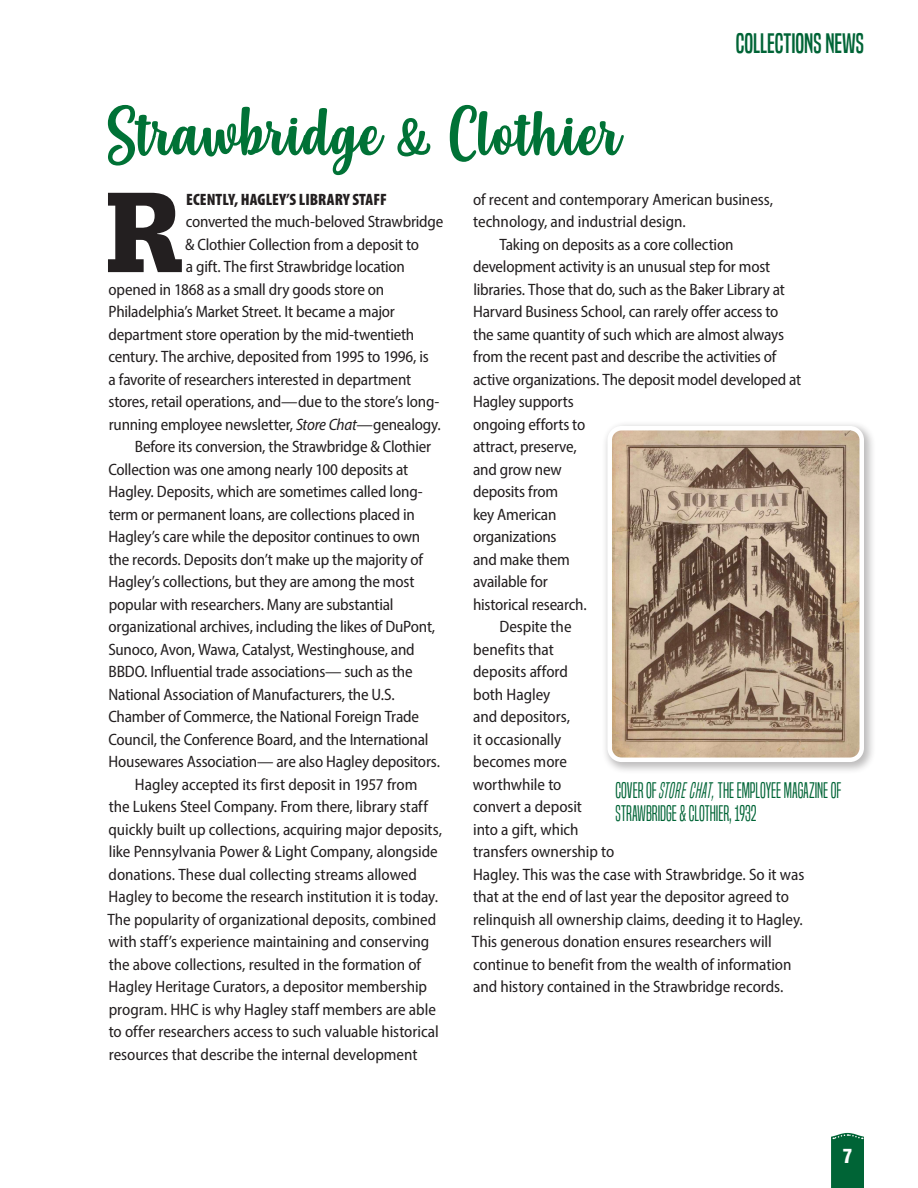
<style>
.page{position:relative;width:918px;height:1188px;background:#fff}
.page>*{position:absolute;margin:0;border:0;box-sizing:border-box;transform-origin:0 0}
.story_text__first_pa{font:900 110.7px "Glypha LT Std";color:#231f20}
.t1{font:62.85px "Misses";letter-spacing:.005em;color:#007236}
.t2{font:26.25px "Built Titling Rg";letter-spacing:-.005em;color:#006436}
.box_2{font:21px/22.5px "Built Titling Lt";letter-spacing:-.005em;color:#006436}
.t3{font:18px "Helvetica Inserat LT Std";color:#fff}
.story_text{font:semi-condensed 16.5px/22.5px "Myriad Pro";letter-spacing:-.01em;color:#231f20}
.story_text__first_pa-2{font:semi-condensed 16.5px "Myriad Pro";letter-spacing:-.015em;color:#231f20}
.story_text__first_pa-3{font:900 condensed 16.5px "Myriad Pro";color:#231f20}
.s1{font-style:italic}
</style>
<div class="page">
<svg style="left:831px;top:1133px;width:33px;height:55px;background:#0a6a3e"></svg>
<div style="left:602px;top:420px;width:275px;height:355px;background:#231f20;opacity:.3"></div>
<img style="left:610px;top:428px;width:252px;height:332px">
<div style="left:607px;top:426px;width:257px;height:336px;border:4px solid #fff;border-radius:12px"></div>
<p class="t2" style="left:736px;top:28px;width:130px">COLLECTIONS NEWS</p>
<p class="t1" style="left:105px;top:91px;width:518px">Strawbridge &amp; Clothier</p>
<p class="story_text__first_pa" style="left:105px;top:166px;width:81px">R</p>
<p class="story_text__first_pa-3" style="left:186px;top:189px;width:202px">ECENTLY, HAGLEY’S LIBRARY STAFF</p>
<p class="story_text" style="left:473px;top:188px;width:302px">of recent and contemporary American business, technology, and industrial design.</p>
<p class="story_text" style="left:473px;top:233px;width:330px;text-indent:26px">Taking on deposits as a core collection development activity is an unusual step for most libraries. Those that do, such as the Baker Library at<br>Harvard Business School, can rarely offer access to the same quantity of such which are almost always from the recent past and describe the activities of active organizations. The deposit model developed at<br>Hagley supports<br>ongoing efforts to<br>attract, preserve,<br>and grow new<br>deposits from<br>key American<br>organizations<br>and make them<br>available for<br>historical research.</p>
<p class="story_text" style="left:472px;top:615px;width:334px;text-indent:28px">Despite the<br>benefits that<br>deposits afford<br>both Hagley<br>and depositors,<br>it occasionally<br>becomes more<br>worthwhile to<br>convert a deposit<br>into a gift, which<br>transfers ownership to<br>Hagley. This was the case with Strawbridge. So it was that at the end of last year the depositor agreed to relinquish all ownership claims, deeding it to Hagley.<br>This generous donation ensures researchers will continue to benefit from the wealth of information and history contained in the Strawbridge records.</p>
<p class="story_text__first_pa-2" style="left:186px;top:211px;width:259px">converted the much-beloved Strawbridge</p>
<p class="story_text__first_pa-2" style="left:185px;top:234px;width:235px">&amp; Clothier Collection from a deposit to</p>
<p class="story_text__first_pa-2" style="left:186px;top:256px;width:221px">a gift. The first Strawbridge location</p>
<p class="story_text__first_pa-2" style="left:109px;top:279px;width:277px">opened in 1868 as a small dry goods store on</p>
<p class="story_text__first_pa-2" style="left:109px;top:301px;width:288px">Philadelphia’s Market Street. It became a major</p>
<p class="story_text__first_pa-2" style="left:109px;top:324px;width:307px">department store operation by the mid-twentieth</p>
<p class="story_text__first_pa-2" style="left:109px;top:346px;width:322px">century. The archive, deposited from 1995 to 1996, is</p>
<p class="story_text__first_pa-2" style="left:109px;top:369px;width:304px">a favorite of researchers interested in department</p>
<p class="story_text__first_pa-2" style="left:108px;top:391px;width:333px">stores, retail operations, and—due to the store’s long-</p>
<p class="story_text__first_pa-2" style="left:109px;top:414px;width:334px">running employee newsletter, <span class="s1">Store Chat</span>—genealogy.</p>
<p class="story_text" style="left:108px;top:435px;width:333px;text-indent:27px">Before its conversion, the Strawbridge &amp; Clothier Collection was one among nearly 100 deposits at Hagley. Deposits, which are sometimes called long&shy;term or permanent loans, are collections placed in Hagley’s care while the depositor continues to own the records. Deposits don’t make up the majority of Hagley’s collections, but they are among the most popular with researchers. Many are substantial organizational archives, including the likes of DuPont, Sunoco, Avon, Wawa, Catalyst, Westinghouse, and BBDO. Influential trade associations— such as the National Association of Manufacturers, the U.S.<br>Chamber of Commerce, the National Foreign Trade Council, the Conference Board, and the International Housewares Association— are also Hagley depositors.</p>
<p class="story_text" style="left:107px;top:773px;width:336px;text-indent:28px">Hagley accepted its first deposit in 1957 from the Lukens Steel Company. From there, library staff quickly built up collections, acquiring major deposits, like Pennsylvania Power &amp; Light Company, alongside donations. These dual collecting streams allowed Hagley to become the research institution it is today.<br>The popularity of organizational deposits, combined with staff’s experience maintaining and conserving the above collections, resulted in the formation of Hagley Heritage Curators, a depositor membership program. HHC is why Hagley staff members are able to offer researchers access to such valuable historical resources that describe the internal development</p>
<p class="box_2" style="left:616px;top:779px;width:227px">COVER OF <span class="s1">STORE CHAT,</span> THE EMPLOYEE MAGAZINE OF<br>STRAWBRIDGE &amp; CLOTHIER, 1932</p>
<p class="t3" style="left:843px;top:1145px;width:10px">7</p>
</div>
